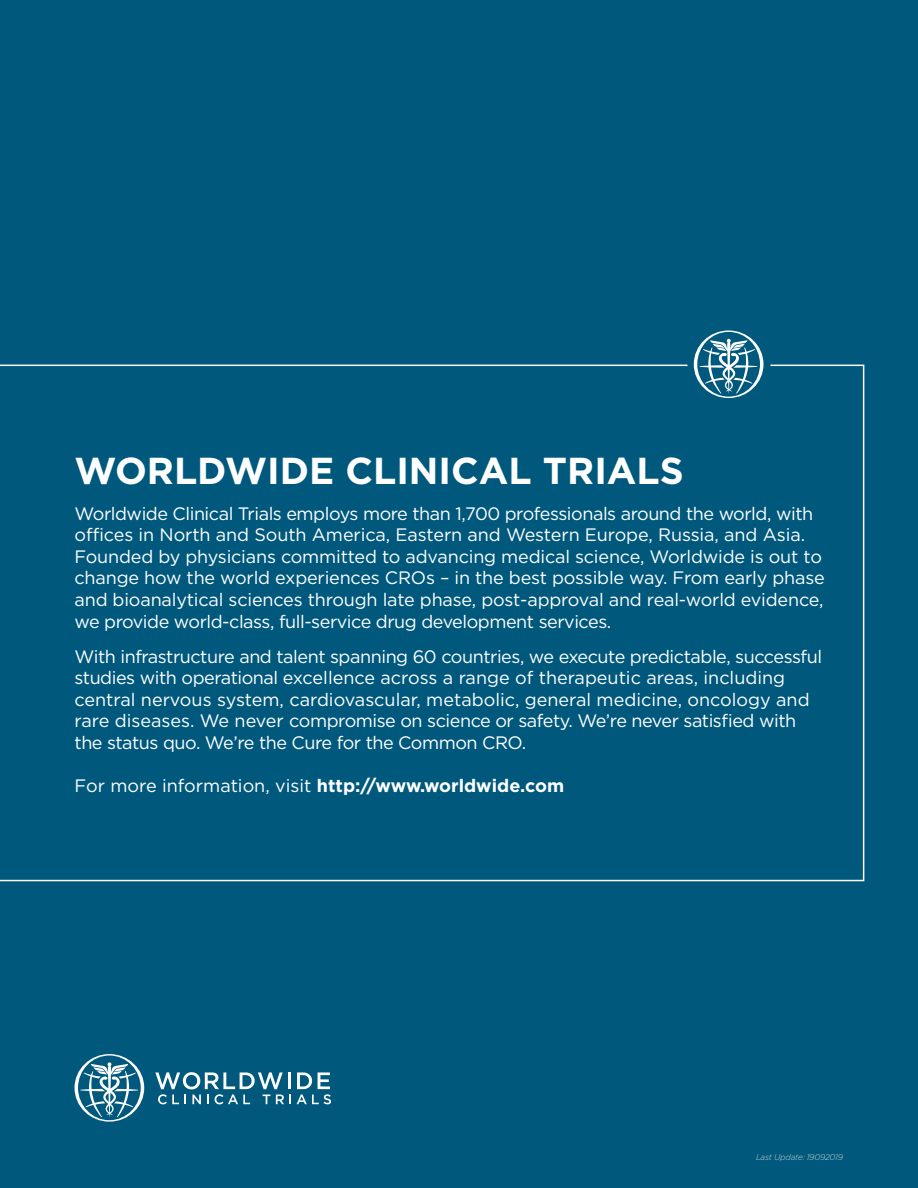
<style>
.page{position:relative;width:918px;height:1188px;background:#00597d}
.page>*{position:absolute;margin:0;border:0;box-sizing:border-box;transform-origin:0 0}
.t1{font:700 37.5px "Gotham";color:#fff}
.t2{font:18px/21.6px "Gotham";letter-spacing:-.02em;color:#fff}
.t3{font:18px "Gotham";color:#fff}
.t4{font:italic 300 8.25px "Gotham";letter-spacing:-.025em;color:#c9d0d5}
.s1{font-weight:700}
</style>
<div class="page">
<svg style="left:75px;top:1054px;width:69px;height:68px"></svg>
<hr style="left:288px;top:1072px;width:3px;height:17px;background:#fff">
<svg style="left:155px;top:1072px;width:129px;height:32px"></svg>
<svg style="left:297px;top:1072px;width:34px;height:32px"></svg>
<svg style="left:694px;top:330px;width:69px;height:34px"></svg>
<svg style="left:0;top:364px;width:865px;height:518px"></svg>
<p class="t1" style="left:75px;top:446px;width:611px">WORLDWIDE CLINICAL TRIALS</p>
<p class="t2" style="left:75px;top:502px;width:752px">Worldwide Clinical Trials employs more than 1,700 professionals around the world, with offices in North and South America, Eastern and Western Europe, Russia, and Asia.<br>Founded by physicians committed to advancing medical science, Worldwide is out to change how the world experiences CROs – in the best possible way. From early phase and bioanalytical sciences through late phase, post-approval and real-world evidence, we provide world-class, full-service drug development services.</p>
<p class="t2" style="left:75px;top:645px;width:749px">With infrastructure and talent spanning 60 countries, we execute predictable, successful studies with operational excellence across a range of therapeutic areas, including central nervous system, cardiovascular, metabolic, general medicine, oncology and rare diseases. We never compromise on science or safety. We’re never satisfied with the status quo. We’re the Cure for the Common CRO.</p>
<p class="t3" style="left:75px;top:774px;width:491px">For more information, visit <span class="s1">http://www.worldwide.com</span></p>
<p class="t4" style="left:756px;top:1152px;width:89px">Last Update: 19092019</p>
</div>
